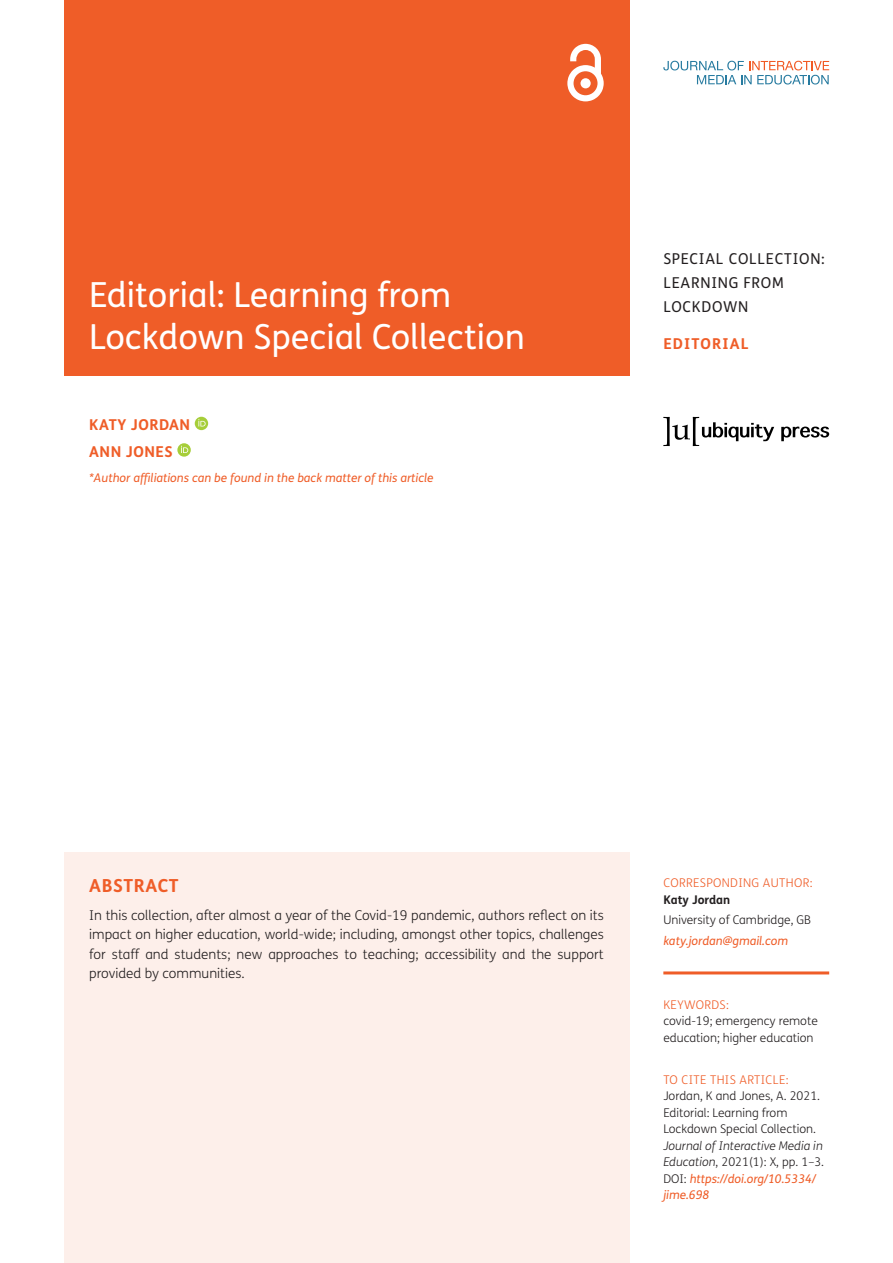
<style>
.page{position:relative;width:893px;height:1263px;background:#fff}
.page>*{position:absolute;margin:0;border:0;box-sizing:border-box;transform-origin:0 0}
.Article_Title{font:34.5px/42px "FS Me";color:#fff}
.t1{font:700 18px "FS Me";letter-spacing:.03em;color:#ef5d28}
.Article_Type{font:15px/24px "FS Me";letter-spacing:.05em;color:#231f20}
.Cover_Authors{font:700 15px "FS Me";letter-spacing:.03em;color:#ef5d28}
.Article_Type-2{font:700 15px "FS Me";letter-spacing:.075em;color:#ef5d28}
.Abstract_Copy{font:300 13.5px/19.5px "FS Me";color:#231f20;text-align:justify}
.Meta{font:300 12px/16.5px "FS Me";color:#231f20}
.Meta-2{font:italic 12px "FS Me";color:#ef5d28}
.Meta_Titles{font:300 12px "FS Me";letter-spacing:.03em;color:#ef5d28}
.Meta-3{font:700 12px "FS Me";color:#231f20}
.Meta_Titles_-_Rule{font:300 12px "FS Me";letter-spacing:.03em;color:#ef5d28}
.s1{font-style:italic}
.s2{font-weight:400;font-style:italic;color:#ef5d28}
</style>
<div class="page">
<div style="left:64px;top:0;width:565px;height:376px;background:#ef5d28"></div>
<svg style="left:567px;top:44px;width:37px;height:57px"></svg>
<svg style="left:781px;top:427px;width:48px;height:14px"></svg>
<svg style="left:663px;top:417px;width:111px;height:29px"></svg>
<svg style="left:663px;top:61px;width:166px;height:24px"></svg>
<hr style="left:663px;top:971px;width:166px;height:3px;background:#ef5d28">
<div style="left:64px;top:853px;width:565px;height:410px;background:#fdefea"></div>
<svg style="left:195px;top:417px;width:13px;height:13px"></svg>
<svg style="left:198px;top:419px;width:8px;height:7px"></svg>
<svg style="left:177px;top:443px;width:14px;height:14px"></svg>
<svg style="left:181px;top:446px;width:7px;height:7px"></svg>
<p class="Article_Title" style="left:89px;top:274px;width:437px">Editorial: Learning from<br>Lockdown Special Collection</p>
<p class="Cover_Authors" style="left:89px;top:415px;width:102px">KATY JORDAN</p>
<p class="Cover_Authors" style="left:89px;top:442px;width:85px">ANN JONES</p>
<p class="Meta-2" style="left:89px;top:470px;width:346px">*Author affiliations can be found in the back matter of this article</p>
<p class="Article_Type" style="left:663px;top:247px;width:163px">SPECIAL COLLECTION:<br>LEARNING FROM<br>LOCKDOWN</p>
<p class="Article_Type-2" style="left:663px;top:334px;width:87px">EDITORIAL</p>
<h1 class="t1" style="left:89px;top:874px;width:91px">ABSTRACT</h1>
<p class="Abstract_Copy" style="left:89px;top:905px;width:516px">In this collection, after almost a year of the Covid-19 pandemic, authors reflect on its impact on higher education, world-wide; including, amongst other topics, challenges for staff and students; new approaches to teaching; accessibility and the support provided by communities.</p>
<p class="Meta_Titles" style="left:663px;top:876px;width:151px">CORRESPONDING AUTHOR:</p>
<p class="Meta-3" style="left:663px;top:892px;width:68px">Katy Jordan</p>
<p class="Meta" style="left:663px;top:912px;width:149px">University of Cambridge, GB</p>
<p class="Meta-2" style="left:663px;top:934px;width:126px">katy.jordan@gmail.com</p>
<p class="Meta_Titles_-_Rule" style="left:663px;top:997px;width:67px">KEYWORDS:</p>
<p class="Meta" style="left:663px;top:1013px;width:156px">covid-19; emergency remote education; higher education</p>
<p class="Meta_Titles" style="left:663px;top:1072px;width:127px">TO CITE THIS ARTICLE:</p>
<p class="Meta" style="left:663px;top:1088px;width:162px">Jordan, K and Jones, A. 2021.<br>Editorial: Learning from<br>Lockdown Special Collection.<br><span class="s1">Journal of Interactive Media in<br>Education</span>, 2021(1): X, pp. 1–3.<br>DOI: <span class="s2">https://doi.org/10.5334/ jime.698</span></p>
</div>
